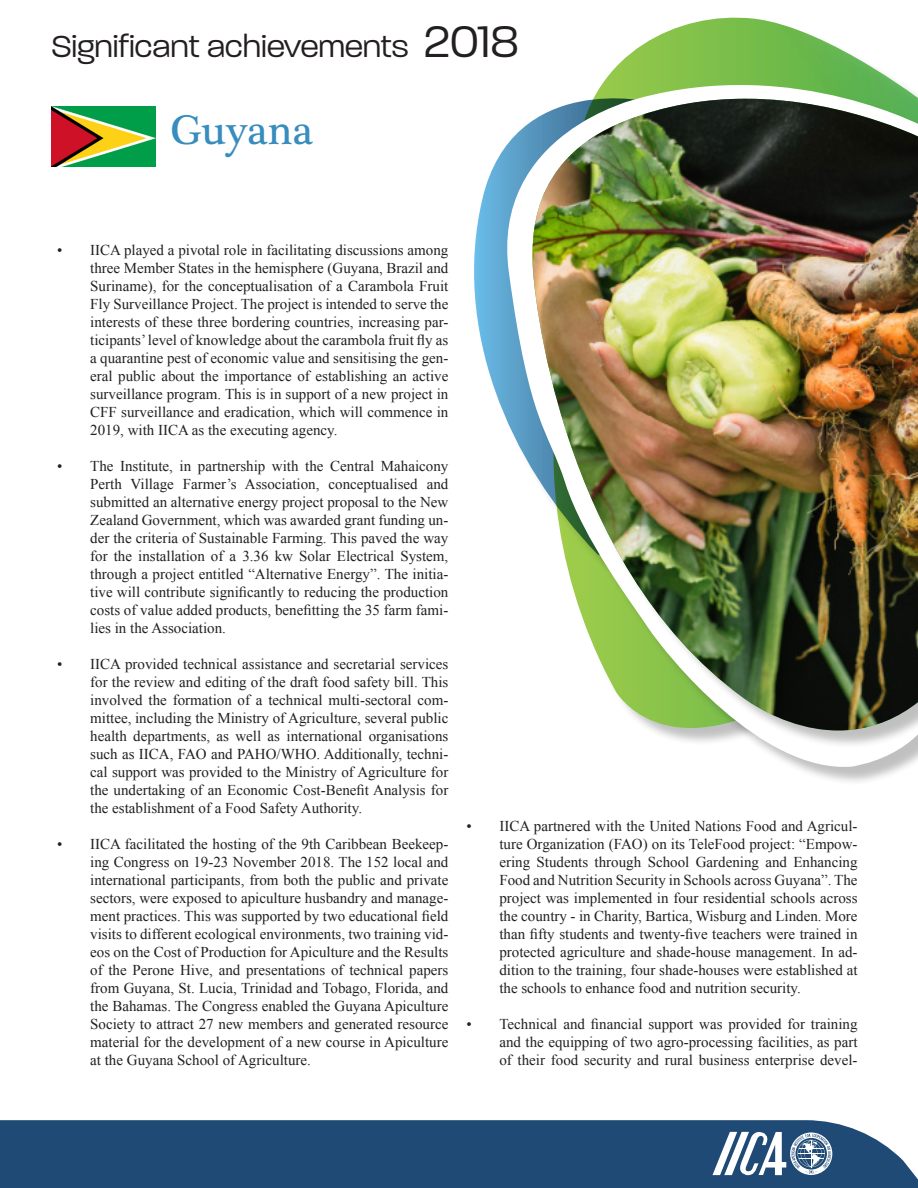
<style>
.page{position:relative;width:918px;height:1188px;background:#fff}
.page>*{position:absolute;margin:0;border:0;box-sizing:border-box;transform-origin:0 0}
.t1{font:300 48px "Paralucent";color:#231f20}
.t2{font:42px "Plantagenet Cherokee";color:#378dbd}
.t3{font:300 33px "Paralucent";color:#231f20}
.t4{font:15px/18px "Times New Roman";color:#231f20;text-align:justify}
</style>
<div class="page">
<svg style="left:474px;top:175px;width:16px;height:200px"></svg>
<svg style="left:629px;top:17px;width:222px;height:38px"></svg>
<svg style="left:490px;top:55px;width:370px;height:405px"></svg>
<svg style="left:527px;top:60px;width:391px;height:714px"></svg>
<img style="left:530px;top:99px;width:388px;height:634px">
<div style="left:0;top:1120px;width:918px;height:68px;background:#1e4a75"></div>
<img style="left:51px;top:107px;width:105px;height:60px">
<svg style="left:712px;top:1129px;width:120px;height:47px"></svg>
<p class="t3" style="left:51px;top:27px;width:359px">Significant achievements</p>
<p class="t1" style="left:424px;top:14px;width:97px">2018</p>
<p class="t2" style="left:171px;top:105px;width:144px">Guyana</p>
<p class="t4" style="left:90px;top:240px;width:360px;text-indent:-33px">• IICA played a pivotal role in facilitating discussions among three Member States in the hemisphere (Guyana, Brazil and Suriname), for the conceptualisation of a Carambola Fruit Fly Surveillance Project. The project is intended to serve the interests of these three bordering countries, increasing par&shy;ticipants’ level of knowledge about the carambola fruit fly as a quarantine pest of economic value and sensitising the gen&shy;eral public about the importance of establishing an active surveillance program. This is in support of a new project in CFF surveillance and eradication, which will commence in 2019, with IICA as the executing agency.</p>
<p class="t4" style="left:90px;top:456px;width:360px;text-indent:-33px">• The Institute, in partnership with the Central Mahaicony Perth Village Farmer’s Association, conceptualised and submitted an alternative energy project proposal to the New Zealand Government, which was awarded grant funding un&shy;der the criteria of Sustainable Farming. This paved the way for the installation of a 3.36 kw Solar Electrical System, through a project entitled “Alternative Energy”. The initia&shy;tive will contribute significantly to reducing the production costs of value added products, benefitting the 35 farm fami&shy;lies in the Association.</p>
<p class="t4" style="left:90px;top:654px;width:360px;text-indent:-33px">• IICA provided technical assistance and secretarial services for the review and editing of the draft food safety bill. This involved the formation of a technical multi-sectoral com&shy;mittee, including the Ministry of Agriculture, several public health departments, as well as international organisations such as IICA, FAO and PAHO/WHO. Additionally, techni&shy;cal support was provided to the Ministry of Agriculture for the undertaking of an Economic Cost-Benefit Analysis for the establishment of a Food Safety Authority.</p>
<p class="t4" style="left:90px;top:834px;width:360px;text-indent:-33px">• IICA facilitated the hosting of the 9th Caribbean Beekeep&shy;ing Congress on 19-23 November 2018. The 152 local and international participants, from both the public and private sectors, were exposed to apiculture husbandry and manage&shy;ment practices. This was supported by two educational field visits to different ecological environments, two training vid&shy;eos on the Cost of Production for Apiculture and the Results of the Perone Hive, and presentations of technical papers from Guyana, St. Lucia, Trinidad and Tobago, Florida, and the Bahamas. The Congress enabled the Guyana Apiculture Society to attract 27 new members and generated resource material for the development of a new course in Apiculture at the Guyana School of Agriculture.</p>
<p class="t4" style="left:499px;top:817px;width:360px;text-indent:-33px">• IICA partnered with the United Nations Food and Agricul&shy;ture Organization (FAO) on its TeleFood project: “Empow&shy;ering Students through School Gardening and Enhancing Food and Nutrition Security in Schools across Guyana”. The project was implemented in four residential schools across the country - in Charity, Bartica, Wisburg and Linden. More than fifty students and twenty-five teachers were trained in protected agriculture and shade-house management. In ad&shy;dition to the training, four shade-houses were established at the schools to enhance food and nutrition security.</p>
<p class="t4" style="left:499px;top:1015px;width:360px;text-indent:-33px">• Technical and financial support was provided for training and the equipping of two agro-processing facilities, as part of their food security and rural business enterprise devel-</p>
</div>
